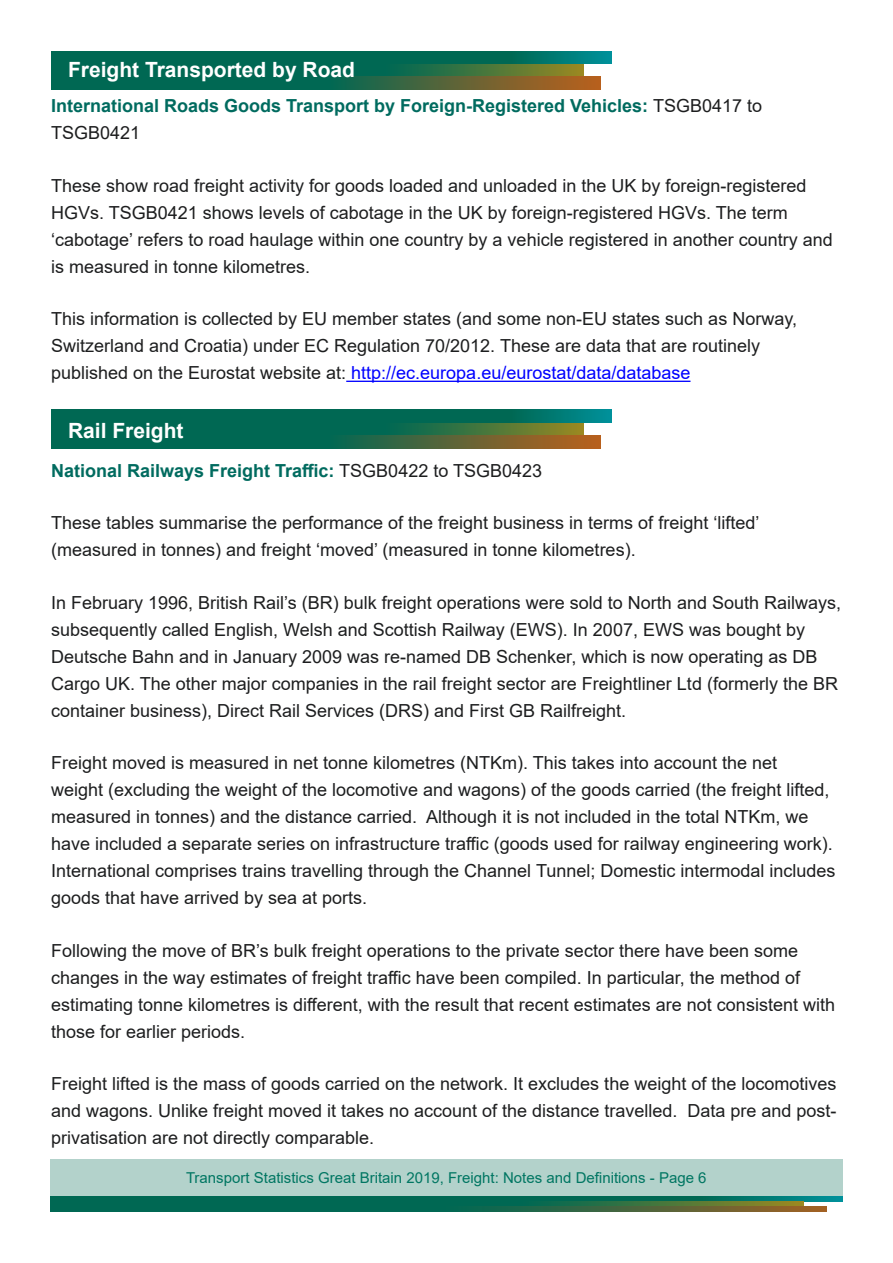
<style>
.page{position:relative;width:893px;height:1263px;background:#fff}
.page>*{position:absolute;margin:0;border:0;box-sizing:border-box;transform-origin:0 0}
.t1{font:700 21px "Arial";color:#fff}
.t2{font:18px/27px "Arial";color:#1d1e1f}
.t3{font:18px/27px "Arial";color:#1d1e1f}
.t4{font:700 18px/27px "Arial";color:#006b5f}
.t5{font:700 18px "Arial";color:#006b5f}
.t6{font:15px "Arial";color:#007662}
.s1{font-weight:400;color:#1d1e1f}
.s2{color:#00f}
</style>
<div class="page">
<div style="left:50px;top:1160px;width:792px;height:36px;background:#b3d2cb"></div>
<svg style="left:50px;top:1196px;width:792px;height:5px;background:#006b59"></svg>
<svg style="left:50px;top:1201px;width:753px;height:5px;background:#1b6d4a"></svg>
<svg style="left:50px;top:1206px;width:777px;height:6px;background:#256647"></svg>
<hr style="left:346px;top:381px;width:344px;height:1px;background:#00f">
<svg style="left:51px;top:422px;width:533px;height:13px;background:#196d4b"></svg>
<svg style="left:51px;top:410px;width:561px;height:12px;background:#006b59"></svg>
<svg style="left:51px;top:435px;width:550px;height:13px;background:#306544"></svg>
<svg style="left:51px;top:64px;width:533px;height:13px;background:#1c6d49"></svg>
<svg style="left:51px;top:51px;width:561px;height:13px;background:#006b59"></svg>
<svg style="left:51px;top:77px;width:550px;height:12px;background:#306544"></svg>
<p class="t1" style="left:68px;top:54px;width:289px">Freight Transported by Road</p>
<p class="t4" style="left:51px;top:93px;width:713px">International Roads Goods Transport by Foreign-Registered Vehicles: <span class="s1">TSGB0417 to<br>TSGB0421</span></p>
<p class="t2" style="left:51px;top:172px;width:783px">These show road freight activity for goods loaded and unloaded in the UK by foreign-registered HGVs. TSGB0421 shows levels of cabotage in the UK by foreign-registered HGVs. The term ‘cabotage’ refers to road haulage within one country by a vehicle registered in another country and is measured in tonne kilometres.</p>
<p class="t3" style="left:51px;top:305px;width:747px">This information is collected by EU member states (and some non-EU states such as Norway,<br>Switzerland and Croatia) under EC Regulation 70/2012. These are data that are routinely published on the Eurostat website at: <span class="s2">http://ec.europa.eu/eurostat/data/database</span></p>
<p class="t1" style="left:68px;top:416px;width:117px">Rail Freight</p>
<p class="t5" style="left:51px;top:458px;width:493px">National Railways Freight Traffic: <span class="s1">TSGB0422 to TSGB0423</span></p>
<p class="t2" style="left:51px;top:509px;width:710px">These tables summarise the performance of the freight business in terms of freight ‘lifted’ (measured in tonnes) and freight ‘moved’ (measured in tonne kilometres).</p>
<p class="t2" style="left:51px;top:589px;width:791px">In February 1996, British Rail’s (BR) bulk freight operations were sold to North and South Railways, subsequently called English, Welsh and Scottish Railway (EWS). In 2007, EWS was bought by Deutsche Bahn and in January 2009 was re-named DB Schenker, which is now operating as DB Cargo UK. The other major companies in the rail freight sector are Freightliner Ltd (formerly the BR</p>
<p class="t3" style="left:51px;top:697px;width:577px">container business), Direct Rail Services (DRS) and First GB Railfreight.</p>
<p class="t2" style="left:51px;top:749px;width:727px">Freight moved is measured in net tonne kilometres (NTKm). This takes into account the net</p>
<p class="t3" style="left:51px;top:776px;width:780px">weight (excluding the weight of the locomotive and wagons) of the goods carried (the freight lifted,</p>
<p class="t2" style="left:51px;top:803px;width:783px">measured in tonnes) and the distance carried. Although it is not included in the total NTKm, we have included a separate series on infrastructure traffic (goods used for railway engineering work).</p>
<p class="t3" style="left:51px;top:857px;width:786px">International comprises trains travelling through the Channel Tunnel; Domestic intermodal includes goods that have arrived by sea at ports.</p>
<p class="t2" style="left:51px;top:937px;width:785px">Following the move of BR’s bulk freight operations to the private sector there have been some changes in the way estimates of freight traffic have been compiled. In particular, the method of estimating tonne kilometres is different, with the result that recent estimates are not consistent with</p>
<p class="t3" style="left:51px;top:1018px;width:196px">those for earlier periods.</p>
<p class="t2" style="left:51px;top:1070px;width:787px">Freight lifted is the mass of goods carried on the network. It excludes the weight of the locomotives and wagons. Unlike freight moved it takes no account of the distance travelled. Data pre and post-</p>
<p class="t3" style="left:51px;top:1124px;width:325px">privatisation are not directly comparable.</p>
<p class="t6" style="left:186px;top:1168px;width:522px">Transport Statistics Great Britain 2019, Freight: Notes and Definitions - Page 6</p>
</div>
